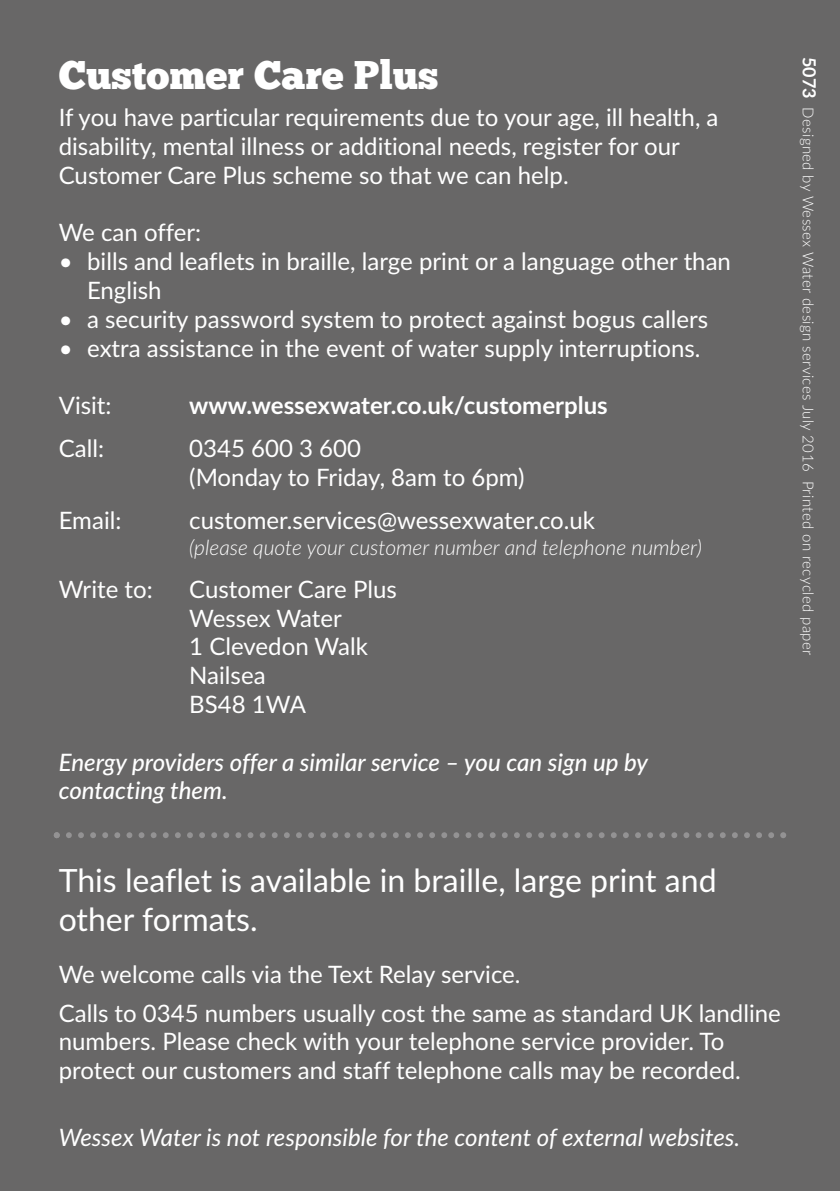
<style>
.page{position:relative;width:840px;height:1191px;background:#fff}
.page>*{position:absolute;margin:0;border:0;box-sizing:border-box;transform-origin:0 0}
.t1{font:40px "Chunk Five";color:#fff}
.t2{font:32px/38.4px "Lato";color:#fff}
.t3{font:24px/28.8px "Lato";color:#fff}
.t4{font:italic 500 24px/28.8px "Lato";color:#fff}
.t5{font:italic 24px "Lato";color:#fff}
.t6{font:700 24px "Lato";color:#fff}
.t7{font:italic 300 21px "Lato";color:#fff}
.t8{font:300 15px "Lato";letter-spacing:.025em;color:#fff}
.s1{font-weight:700;font-size:18px}
</style>
<div class="page">
<div style="left:0;top:0;width:839px;height:1191px;background:#686767"></div>
<svg style="left:54px;top:832px;width:731px;height:6px"></svg>
<h1 class="t1" style="left:59px;top:51px;width:381px">Customer Care Plus</h1>
<p class="t3" style="left:59px;top:103px;width:661px">If you have particular requirements due to your age, ill health, a disability, mental illness or additional needs, register for our<br>Customer Care Plus scheme so that we can help.</p>
<p class="t3" style="left:59px;top:219px;width:144px">We can offer:</p>
<p class="t3" style="left:87px;top:247px;width:645px;text-indent:-28px">• bills and leaflets in braille, large print or a language other than<br>English</p>
<p class="t3" style="left:59px;top:305px;width:650px">• a security password system to protect against bogus callers</p>
<p class="t3" style="left:59px;top:334px;width:643px">• extra assistance in the event of water supply interruptions.</p>
<p class="t3" style="left:59px;top:391px;width:54px">Visit:</p>
<p class="t6" style="left:189px;top:392px;width:420px">www.wessexwater.co.uk/customerplus</p>
<p class="t3" style="left:59px;top:434px;width:47px">Call:</p>
<p class="t3" style="left:189px;top:434px;width:336px">0345 600 3 600<br>(Monday to Friday, 8am to 6pm)</p>
<p class="t3" style="left:59px;top:506px;width:64px">Email:</p>
<p class="t3" style="left:189px;top:506px;width:407px">customer.services@wessexwater.co.uk</p>
<p class="t7" style="left:189px;top:535px;width:514px">(please quote your customer number and telephone number)</p>
<p class="t3" style="left:59px;top:575px;width:95px">Write to:</p>
<p class="t3" style="left:189px;top:575px;width:209px">Customer Care Plus<br>Wessex Water<br>1 Clevedon Walk<br>Nailsea<br>BS48 1WA</p>
<p class="t4" style="left:59px;top:748px;width:590px">Energy providers offer a similar service – you can sign up by contacting them.</p>
<p class="t8" style="left:816px;top:57px;width:600px;rotate:90deg"><span class="s1">5073</span> Designed by Wessex Water design services July 2016 Printed on recycled paper</p>
<h2 class="t2" style="left:59px;top:862px;width:659px">This leaflet is available in braille, large print and other formats.</h2>
<p class="t3" style="left:59px;top:955px;width:723px;line-height:38.8px">We welcome calls via the Text Relay service.<br>Calls to 0345 numbers usually cost the same as standard UK landline</p>
<p class="t3" style="left:59px;top:1027px;width:683px">numbers. Please check with your telephone service provider. To protect our customers and staff telephone calls may be recorded.</p>
<p class="t5" style="left:59px;top:1124px;width:682px">Wessex Water is not responsible for the content of external websites.</p>
</div>
